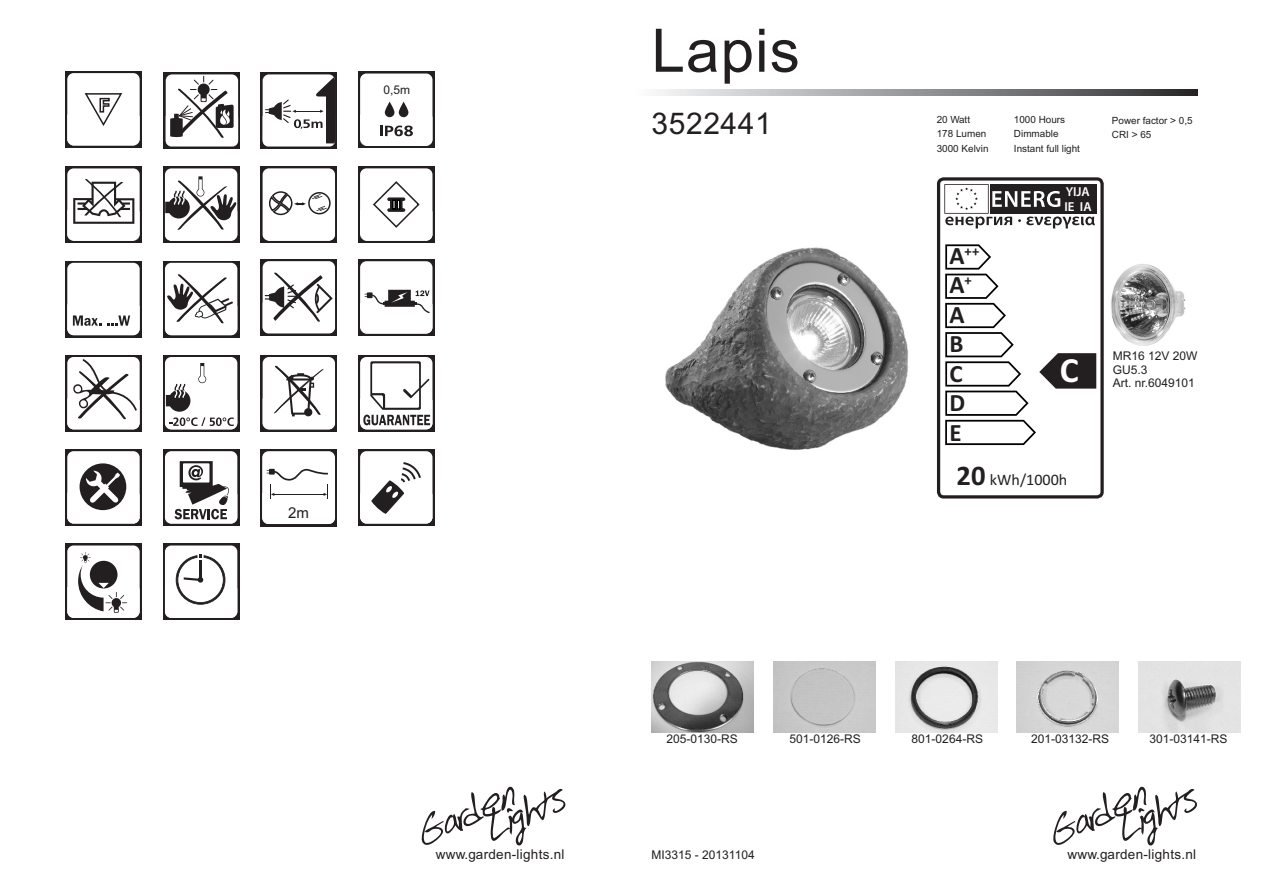
<style>
.page{position:relative;width:1263px;height:893px;background:#fff}
.page>*{position:absolute;margin:0;border:0;box-sizing:border-box;transform-origin:0 0}
.t1{font:60px "Arial";letter-spacing:.02em;color:#231f20}
.t2{font:700 35.7px "Calibri";color:#fff}
.t3{font:30px "Arial";letter-spacing:.02em;color:#231f20}
.t4{font:700 25.05px/29.5px "Calibri";color:#231f20;text-align:justify}
.t5{font:16.05px "Calibri";color:#231f20}
.t6{font:15px "Arial";color:#231f20}
.t7{font:700 14.55px/29.5px "Calibri";color:#231f20;text-align:center}
.t8{font:13.5px "Arial";letter-spacing:.02em;color:#231f20}
.t9{font:600 13.05px/14.4px "Myriad Pro";color:#fff}
.t10{font:12px/13.4px "Arial";color:#231f20}
.t11{font:9.9px/14.1px "Arial";color:#231f20}
.s1{font-family:"Frutiger LT Std"}
.s2{font-size:25.05px}
.s3{font-weight:700;font-size:28.65px}
</style>
<div class="page">
<div style="left:773px;top:661px;width:102px;height:72px;background:#c6c6c6"></div>
<img style="left:895px;top:661px;width:102px;height:72px">
<img style="left:1017px;top:661px;width:102px;height:72px">
<svg style="left:1053px;top:786px;width:144px;height:59px"></svg>
<svg style="left:421px;top:786px;width:145px;height:59px"></svg>
<svg style="left:657px;top:89px;width:540px;height:6px;background:#8f9093"></svg>
<img style="left:1139px;top:661px;width:102px;height:72px">
<img style="left:665px;top:247px;width:243px;height:203px">
<svg style="left:65px;top:71px;width:77px;height:77px"></svg>
<div style="left:67px;top:73px;width:73px;height:72px;background:#fff;border-radius:6px"></div>
<img style="left:67px;top:110px;width:73px;height:35px">
<svg style="left:84px;top:93px;width:40px;height:35px"></svg>
<svg style="left:164px;top:72px;width:76px;height:77px"></svg>
<div style="left:166px;top:74px;width:72px;height:73px;background:#fff;border-radius:6px"></div>
<img style="left:166px;top:142px;width:72px;height:5px">
<svg style="left:170px;top:76px;width:64px;height:62px"></svg>
<div style="left:261px;top:72px;width:76px;height:77px;background:linear-gradient(to bottom,#262223,#2b2728)"></div>
<div style="left:263px;top:74px;width:72px;height:73px;background:#fff;border-radius:6px"></div>
<img style="left:263px;top:143px;width:72px;height:4px">
<svg style="left:265px;top:77px;width:70px;height:66px"></svg>
<svg style="left:358px;top:71px;width:77px;height:77px"></svg>
<div style="left:360px;top:74px;width:72px;height:72px;background:#fff;border-radius:6px"></div>
<img style="left:360px;top:110px;width:72px;height:36px">
<svg style="left:380px;top:126px;width:33px;height:10px"></svg>
<svg style="left:385px;top:102px;width:9px;height:15px"></svg>
<svg style="left:399px;top:102px;width:9px;height:15px"></svg>
<div style="left:65px;top:166px;width:77px;height:77px;background:#231f20"></div>
<div style="left:67px;top:168px;width:73px;height:73px;background:#fff;border-radius:6px"></div>
<img style="left:67px;top:205px;width:73px;height:36px">
<svg style="left:73px;top:179px;width:61px;height:45px"></svg>
<svg style="left:163px;top:166px;width:76px;height:77px"></svg>
<div style="left:165px;top:168px;width:72px;height:73px;background:#fff;border-radius:6px"></div>
<img style="left:165px;top:236px;width:72px;height:5px">
<svg style="left:165px;top:176px;width:72px;height:54px"></svg>
<div style="left:261px;top:166px;width:76px;height:77px;background:linear-gradient(to bottom,#272324,#2a2627)"></div>
<div style="left:263px;top:168px;width:72px;height:73px;background:#fff;border-radius:6px"></div>
<img style="left:263px;top:206px;width:72px;height:35px">
<div style="left:308px;top:192px;width:23px;height:22px;border:2px solid #231f20;border-radius:50%"></div>
<svg style="left:268px;top:191px;width:38px;height:25px"></svg>
<svg style="left:316px;top:206px;width:11px;height:5px"></svg>
<svg style="left:312px;top:194px;width:10px;height:5px"></svg>
<svg style="left:358px;top:166px;width:77px;height:77px"></svg>
<div style="left:360px;top:168px;width:72px;height:73px;background:#fff;border-radius:6px"></div>
<svg style="left:373px;top:181px;width:47px;height:47px"></svg>
<svg style="left:65px;top:261px;width:77px;height:76px"></svg>
<div style="left:67px;top:263px;width:73px;height:72px;background:#fff;border-radius:6px"></div>
<img style="left:67px;top:299px;width:73px;height:36px">
<svg style="left:73px;top:315px;width:28px;height:11px"></svg>
<svg style="left:107px;top:315px;width:23px;height:11px"></svg>
<svg style="left:163px;top:261px;width:76px;height:76px"></svg>
<div style="left:165px;top:263px;width:72px;height:72px;background:#fff;border-radius:6px"></div>
<img style="left:165px;top:330px;width:72px;height:5px">
<svg style="left:167px;top:274px;width:66px;height:50px"></svg>
<div style="left:261px;top:259px;width:76px;height:77px;background:linear-gradient(to bottom,#282525,#2b2728)"></div>
<div style="left:263px;top:261px;width:72px;height:73px;background:#fff;border-radius:6px"></div>
<img style="left:263px;top:298px;width:72px;height:36px">
<svg style="left:265px;top:272px;width:68px;height:50px"></svg>
<svg style="left:358px;top:259px;width:77px;height:77px"></svg>
<div style="left:360px;top:261px;width:72px;height:73px;background:#fff;border-radius:6px"></div>
<img style="left:360px;top:298px;width:72px;height:36px">
<svg style="left:364px;top:290px;width:66px;height:23px"></svg>
<svg style="left:65px;top:355px;width:77px;height:76px"></svg>
<div style="left:67px;top:357px;width:73px;height:72px;background:#fff;border-radius:6px"></div>
<img style="left:67px;top:393px;width:73px;height:36px">
<svg style="left:73px;top:359px;width:64px;height:61px"></svg>
<svg style="left:358px;top:449px;width:77px;height:77px"></svg>
<div style="left:360px;top:451px;width:72px;height:73px;background:#fff;border-radius:6px"></div>
<img style="left:360px;top:488px;width:72px;height:36px">
<svg style="left:371px;top:462px;width:50px;height:52px"></svg>
<div style="left:65px;top:543px;width:77px;height:77px;background:#231f20"></div>
<div style="left:67px;top:545px;width:73px;height:73px;background:#fff;border-radius:6px"></div>
<img style="left:67px;top:582px;width:73px;height:36px">
<svg style="left:78px;top:552px;width:49px;height:61px"></svg>
<svg style="left:163px;top:543px;width:76px;height:77px"></svg>
<div style="left:165px;top:545px;width:72px;height:73px;background:#fff;border-radius:6px"></div>
<img style="left:165px;top:582px;width:72px;height:36px">
<svg style="left:176px;top:554px;width:49px;height:51px"></svg>
<svg style="left:261px;top:355px;width:76px;height:76px"></svg>
<div style="left:263px;top:357px;width:72px;height:72px;background:#fff;border-radius:6px"></div>
<img style="left:263px;top:416px;width:72px;height:13px">
<svg style="left:273px;top:365px;width:51px;height:51px"></svg>
<svg style="left:358px;top:355px;width:77px;height:76px"></svg>
<div style="left:360px;top:357px;width:72px;height:72px;background:#fff;border-radius:6px"></div>
<img style="left:360px;top:393px;width:72px;height:36px">
<svg style="left:363px;top:361px;width:67px;height:64px"></svg>
<div style="left:65px;top:449px;width:77px;height:77px;background:#231f20"></div>
<div style="left:67px;top:451px;width:73px;height:73px;background:#fff;border-radius:6px"></div>
<img style="left:67px;top:488px;width:73px;height:36px">
<svg style="left:80px;top:463px;width:46px;height:47px"></svg>
<svg style="left:163px;top:449px;width:76px;height:77px"></svg>
<div style="left:165px;top:451px;width:72px;height:73px;background:#fff;border-radius:6px"></div>
<img style="left:165px;top:519px;width:72px;height:5px">
<svg style="left:174px;top:461px;width:55px;height:58px"></svg>
<div style="left:261px;top:449px;width:76px;height:77px;background:#231f20"></div>
<div style="left:262px;top:451px;width:73px;height:73px;background:#fff;border-radius:6px"></div>
<img style="left:262px;top:488px;width:73px;height:36px">
<svg style="left:267px;top:469px;width:61px;height:30px"></svg>
<svg style="left:163px;top:355px;width:76px;height:76px"></svg>
<div style="left:165px;top:357px;width:72px;height:72px;background:#fff;border-radius:6px"></div>
<img style="left:165px;top:395px;width:72px;height:34px">
<svg style="left:166px;top:363px;width:68px;height:63px"></svg>
<img style="left:651px;top:661px;width:102px;height:72px">
<div style="left:937px;top:177px;width:167px;height:321px;border:3px solid #231f20;border-radius:5px"></div>
<svg style="left:945px;top:244px;width:151px;height:201px"></svg>
<svg style="left:944px;top:184px;width:151px;height:44px"></svg>
<img style="left:1111px;top:264px;width:75px;height:82px">
<p class="t10" style="left:383px;top:85px;width:28px">0,5m</p>
<p class="t6" style="left:288px;top:507px;width:22px">2m</p>
<h1 class="t1" style="left:651px;top:28px;width:150px">Lapis</h1>
<h3 class="t3" style="left:651px;top:112px;width:122px">3522441</h3>
<p class="t11" style="left:937px;top:114px;width:35px">20 Watt</p>
<p class="t11" style="left:1014px;top:114px;width:53px">1000 Hours</p>
<p class="t11" style="left:1112px;top:114px;width:82px">Power factor <span class="s1">&gt;</span> 0,5</p>
<p class="t11" style="left:937px;top:128px;width:53px">178 Lumen<br>3000 Kelvin</p>
<p class="t11" style="left:1014px;top:128px;width:68px">Dimmable<br>Instant full light</p>
<p class="t11" style="left:1112px;top:128px;width:41px">CRI <span class="s1">&gt;</span> 65</p>
<p class="t7" style="left:949px;top:237px;width:32px"><span class="s2">A</span>++ +</p>
<h3 class="t4" style="left:949px;top:272px;width:17px">A A B C D E</h3>
<p class="t9" style="left:1064px;top:186px;width:29px">YIJA<br>IE IA</p>
<h2 class="t2" style="left:1060px;top:355px;width:20px">C</h2>
<p class="t10" style="left:1113px;top:350px;width:86px">MR16 12V 20W<br>GU5.3<br>Art. nr.6049101</p>
<h3 class="t5" style="left:956px;top:473px;width:112px"><span class="s3">20</span> kWh/1000h</h3>
<p class="t10" style="left:666px;top:733px;width:73px">205-0130-RS</p>
<p class="t10" style="left:789px;top:733px;width:73px">501-0126-RS</p>
<p class="t10" style="left:912px;top:733px;width:73px">801-0264-RS</p>
<p class="t10" style="left:1031px;top:733px;width:80px">201-03132-RS</p>
<p class="t10" style="left:1149px;top:733px;width:80px">301-03141-RS</p>
<p class="t8" style="left:436px;top:849px;width:130px">www.garden-lights.nl</p>
<p class="t8" style="left:1067px;top:849px;width:130px">www.garden-lights.nl</p>
<p class="t10" style="left:651px;top:849px;width:105px">MI3315 - 20131104</p>
</div>
